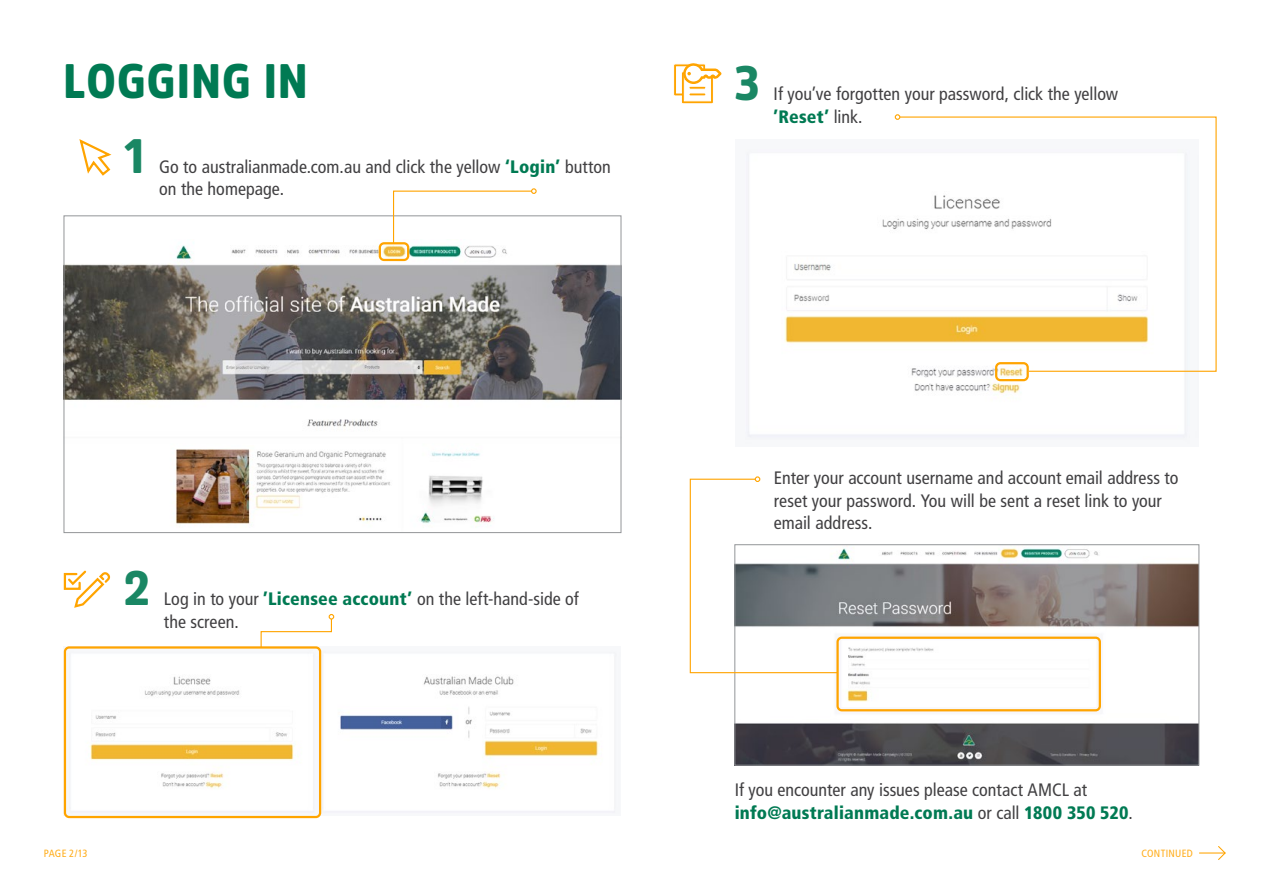
<style>
.page{position:relative;width:1263px;height:893px;background:#fff}
.page>*{position:absolute;margin:0;border:0;box-sizing:border-box;transform-origin:0 0}
.t1{font:900 48px "Amsi Pro Narw";letter-spacing:.025em;color:#007a53}
.t2{font:900 48px "Amsi Pro Narw";color:#1a8764}
.t3{font:condensed 18px/22.5px "Frutiger LT Std";color:#414042}
.t4{font:condensed 10.5px "Frutiger LT Std";letter-spacing:.03em;color:#ffad1a}
.s1{font-weight:900;color:#007a53}
</style>
<div class="page">
<svg style="left:63px;top:570px;width:48px;height:38px"></svg>
<svg style="left:79px;top:139px;width:33px;height:37px"></svg>
<img style="left:737px;top:547px;width:460px;height:216px">
<div style="left:735px;top:545px;width:464px;height:220px;border:1px solid #939598"></div>
<div style="left:836px;top:637px;width:265px;height:74px;border:2px solid #ffa400;border-radius:4px"></div>
<svg style="left:689px;top:476px;width:150px;height:198px"></svg>
<img style="left:66px;top:245px;width:553px;height:281px">
<div style="left:379px;top:242px;width:30px;height:19px;border:2px solid #ffa400;border-radius:4px"></div>
<svg style="left:392px;top:188px;width:145px;height:56px"></svg>
<img style="left:67px;top:649px;width:550px;height:165px">
<div style="left:64px;top:646px;width:257px;height:172px;border:2px solid #ffa400;border-radius:4px"></div>
<svg style="left:260px;top:614px;width:74px;height:35px"></svg>
<img style="left:746px;top:152px;width:444px;height:287px">
<div style="left:995px;top:362px;width:34px;height:19px;border:2px solid #ffa400;border-radius:4px"></div>
<svg style="left:899px;top:116px;width:318px;height:256px"></svg>
<svg style="left:895px;top:114px;width:5px;height:6px"></svg>
<svg style="left:673px;top:63px;width:49px;height:41px"></svg>
<svg style="left:1199px;top:846px;width:27px;height:14px"></svg>
<h1 class="t1" style="left:63px;top:48px;width:246px">LOGGING IN</h1>
<h1 class="t2" style="left:124px;top:123px;width:23px">1</h1>
<p class="t3" style="left:159px;top:156px;width:453px">Go to australianmade.com.au and click the yellow <span class="s1">‘Login’</span> button on the homepage.</p>
<h1 class="t2" style="left:124px;top:555px;width:28px">2</h1>
<p class="t3" style="left:164px;top:588px;width:416px">Log in to your <span class="s1">’Licensee account’</span> on the left-hand-side of the screen.</p>
<h1 class="t2" style="left:735px;top:50px;width:26px">3</h1>
<p class="t3" style="left:774px;top:83px;width:346px">If you’ve forgotten your password, click the yellow <span class="s1">’Reset’</span> link.</p>
<p class="t3" style="left:774px;top:467px;width:406px">Enter your account username and account email address to reset your password. You will be sent a reset link to your email address.</p>
<p class="t3" style="left:735px;top:779px;width:399px">If you encounter any issues please contact AMCL at <span class="s1">info@australianmade.com.au</span> or call <span class="s1">1800 350 520</span>.</p>
<p class="t4" style="left:44px;top:847px;width:45px">PAGE 2/13</p>
<p class="t4" style="left:1141px;top:847px;width:53px">CONTINUED</p>
</div>
